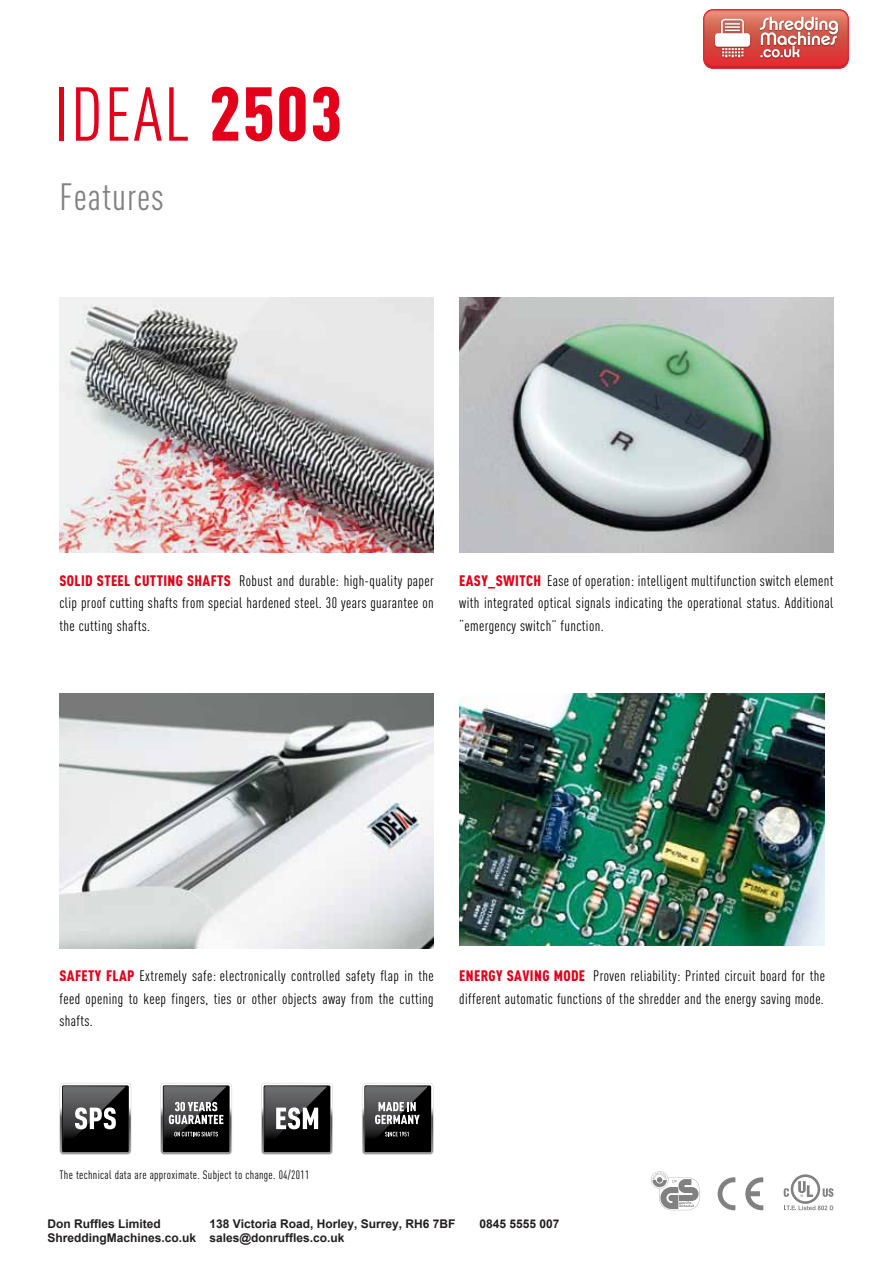
<style>
.page{position:relative;width:893px;height:1263px;background:#fff}
.page>*{position:absolute;margin:0;border:0;box-sizing:border-box;transform-origin:0 0}
.t1{font:75px "DIN Cond";letter-spacing:.025em;color:#e2001a}
.t2{font:37.5px "DIN Cond";letter-spacing:.025em;color:#828182}
.t3{font:15px/22.5px "DIN Cond";letter-spacing:.025em;color:#000;text-align:justify}
.t4{font:900 15px "DIN Cond";letter-spacing:.025em;color:#e2001a}
.t5{font:700 12px "Arial";color:#221e1f}
.t6{font:12px "DIN Cond";letter-spacing:.025em;color:#000}
.s1{font-weight:900}
.s2{font-weight:900;color:#e2001a}
</style>
<div class="page">
<img style="left:60px;top:298px;width:374px;height:255px">
<img style="left:60px;top:693px;width:374px;height:255px">
<img style="left:459px;top:298px;width:374px;height:255px">
<svg style="left:60px;top:1083px;width:71px;height:72px;background:#4d4e4e"></svg>
<svg style="left:160px;top:1083px;width:72px;height:72px;background:#535354"></svg>
<svg style="left:261px;top:1083px;width:72px;height:72px;background:#535354"></svg>
<svg style="left:362px;top:1083px;width:72px;height:72px;background:#4f4f50"></svg>
<svg style="left:718px;top:1177px;width:17px;height:33px"></svg>
<svg style="left:745px;top:1177px;width:18px;height:33px"></svg>
<svg style="left:784px;top:1174px;width:49px;height:36px"></svg>
<svg style="left:651px;top:1171px;width:49px;height:39px"></svg>
<img style="left:459px;top:693px;width:366px;height:252px">
<img style="left:704px;top:9px;width:145px;height:59px">
<h1 class="t1" style="left:54px;top:71px;width:289px">IDEAL <span class="s1">2503</span></h1>
<h2 class="t2" style="left:60px;top:175px;width:106px">Features</h2>
<p class="t4" style="left:60px;top:571px;width:18px">SOLID</p>
<p class="t4" style="left:97px;top:571px;width:3px">STEEL</p>
<p class="t4" style="left:135px;top:571px;width:87px">CUTTI NG SHAFTS</p>
<p class="t3" style="left:60px;top:569px;width:376px;text-indent:180px">Robust and durable: high-quality paper clip proof cutting shafts from special hardened steel. 30 years guarantee on the cutting shafts.</p>
<p class="t3" style="left:459px;top:569px;width:376px"><span class="s2">EASY_SWITCH</span> Ease of operation: intelligent multifunction switch element with integrated optical signals indicating the operational status. Additional “emergency switch” function.</p>
<p class="t3" style="left:60px;top:965px;width:376px"><span class="s2">SAFETY FLAP</span> Extremely safe: electronically controlled safety flap in the feed opening to keep fingers, ties or other objects away from the cutting shafts.</p>
<p class="t4" style="left:459px;top:966px;width:116px">ENERGY SA VING MODE</p>
<p class="t3" style="left:459px;top:964px;width:367px;text-align:right">Proven reliability: Printed circuit board for the<br>different automatic functions of the shredder and the energy saving mode.</p>
<p class="t6" style="left:60px;top:1167px;width:251px">The technical data are approximate. Subject to change. 04/2011</p>
<p class="t5" style="left:47px;top:1215px;width:115px">Don Ruffles Limited</p>
<p class="t5" style="left:209px;top:1215px;width:248px">138 Victoria Road, Horley, Surrey, RH6 7BF</p>
<p class="t5" style="left:479px;top:1215px;width:82px">0845 5555 007</p>
<p class="t5" style="left:47px;top:1230px;width:299px">ShreddingMachines.co.uk sales@donruffles.co.uk</p>
</div>
